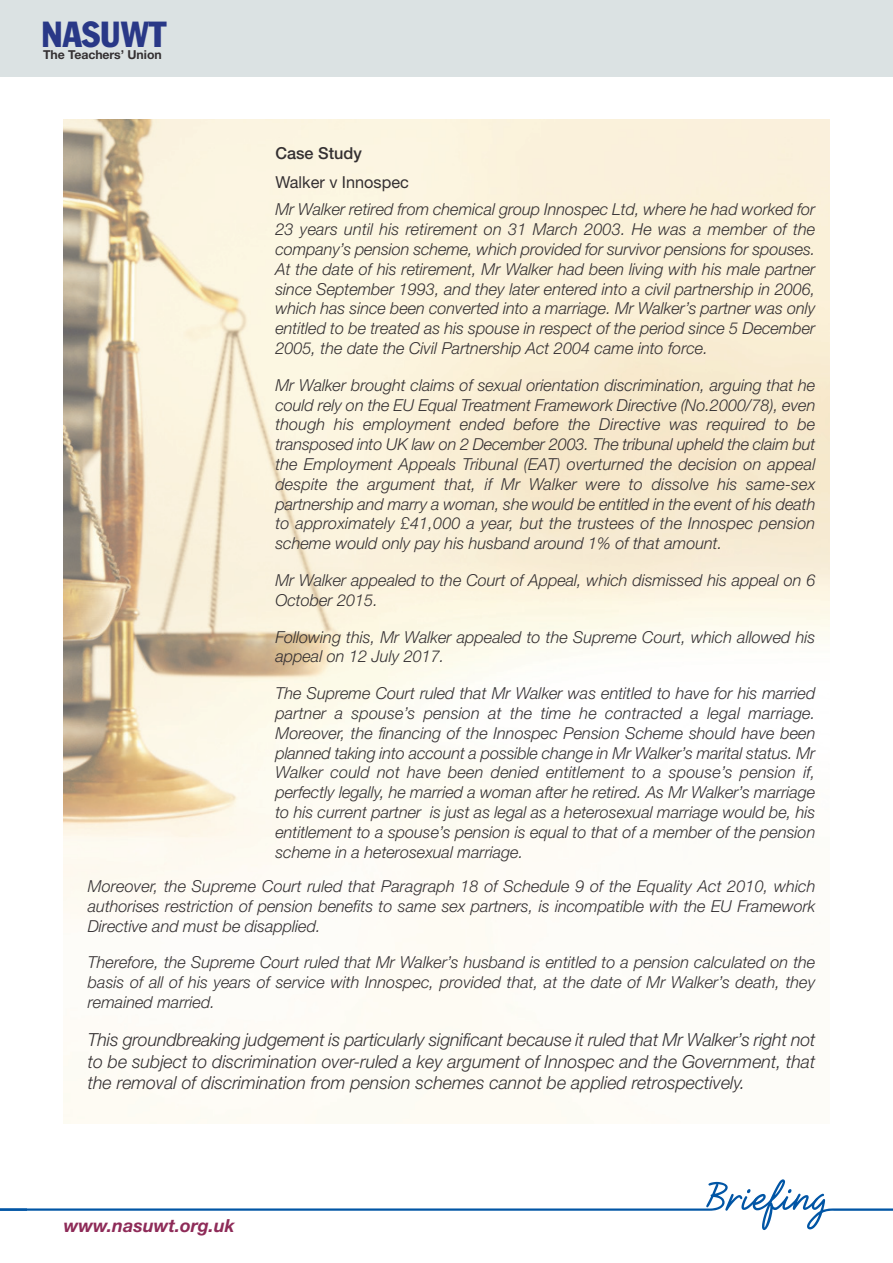
<style>
.page{position:relative;width:893px;height:1263px;background:#fff}
.page>*{position:absolute;margin:0;border:0;box-sizing:border-box;transform-origin:0 0}
.t1{font:condensed 35.7px "Franklin Gothic";color:#293887}
.t2{font:italic 300 18px/21.6px "Helvetica Neue";color:#343032;text-align:justify}
.t3{font:italic 700 18px "Helvetica Neue";color:#8e2b58}
.t4{font:italic 300 16.5px/19.8px "Helvetica Neue";color:#343032;text-align:justify}
.t5{font:16.5px "Helvetica Neue";color:#343032}
.t6{font:500 16.5px "Helvetica Neue";color:#343032}
.t7{font:700 12.3px "Helvetica Neue";letter-spacing:-.005em;color:#343032}
</style>
<div class="page">
<div style="left:0;top:0;width:893px;height:77px;background:#dbe2e3"></div>
<img style="left:64px;top:119px;width:765px;height:1004px">
<svg style="left:0;top:1179px;width:893px;height:51px"></svg>
<h1 class="t1" style="left:42px;top:22px;width:126px">NASUWT</h1>
<p class="t7" style="left:43px;top:50px;width:120px">The Teachers’ Union</p>
<p class="t6" style="left:275px;top:148px;width:88px">Case Study</p>
<p class="t5" style="left:275px;top:176px;width:135px">Walker v Innospec</p>
<p class="t4" style="left:275px;top:201px;width:541px">Mr Walker retired from chemical group Innospec Ltd, where he had worked for 23 years until his retirement on 31 March 2003. He was a member of the company’s pension scheme, which provided for survivor pensions for spouses.<br>At the date of his retirement, Mr Walker had been living with his male partner since September 1993, and they later entered into a civil partnership in 2006, which has since been converted into a marriage. Mr Walker’s partner was only entitled to be treated as his spouse in respect of the period since 5 December 2005, the date the Civil Partnership Act 2004 came into force.</p>
<p class="t4" style="left:275px;top:377px;width:541px">Mr Walker brought claims of sexual orientation discrimination, arguing that he could rely on the EU Equal Treatment Framework Directive (No.2000/78), even though his employment ended before the Directive was required to be transposed into UK law on 2 December 2003. The tribunal upheld the claim but the Employment Appeals Tribunal (EAT) overturned the decision on appeal despite the argument that, if Mr Walker were to dissolve his same-sex partnership and marry a woman, she would be entitled in the event of his death to approximately £41,000 a year, but the trustees of the Innospec pension scheme would only pay his husband around 1% of that amount.</p>
<p class="t4" style="left:275px;top:572px;width:541px">Mr Walker appealed to the Court of Appeal, which dismissed his appeal on 6<br>October 2015.</p>
<p class="t4" style="left:275px;top:628px;width:541px">Following this, Mr Walker appealed to the Supreme Court, which allowed his appeal on 12 July 2017.</p>
<p class="t4" style="left:275px;top:685px;width:541px">The Supreme Court ruled that Mr Walker was entitled to have for his married partner a spouse’s pension at the time he contracted a legal marriage.<br>Moreover, the financing of the Innospec Pension Scheme should have been planned taking into account a possible change in Mr Walker’s marital status. Mr Walker could not have been denied entitlement to a spouse’s pension if, perfectly legally, he married a woman after he retired. As Mr Walker’s marriage to his current partner is just as legal as a heterosexual marriage would be, his entitlement to a spouse’s pension is equal to that of a member of the pension scheme in a heterosexual marriage.</p>
<p class="t4" style="left:88px;top:878px;width:729px">Moreover, the Supreme Court ruled that Paragraph 18 of Schedule 9 of the Equality Act 2010, which authorises restriction of pension benefits to same sex partners, is incompatible with the EU Framework Directive and must be disapplied.</p>
<p class="t4" style="left:88px;top:954px;width:729px">Therefore, the Supreme Court ruled that Mr Walker’s husband is entitled to a pension calculated on the basis of all of his years of service with Innospec, provided that, at the date of Mr Walker’s death, they remained married.</p>
<p class="t2" style="left:88px;top:1030px;width:729px">This groundbreaking judgement is particularly significant because it ruled that Mr Walker’s right not to be subject to discrimination over-ruled a key argument of Innospec and the Government, that the removal of discrimination from pension schemes cannot be applied retrospectively.</p>
<p class="t3" style="left:64px;top:1219px;width:173px">www.nasuwt.org.uk</p>
</div>
